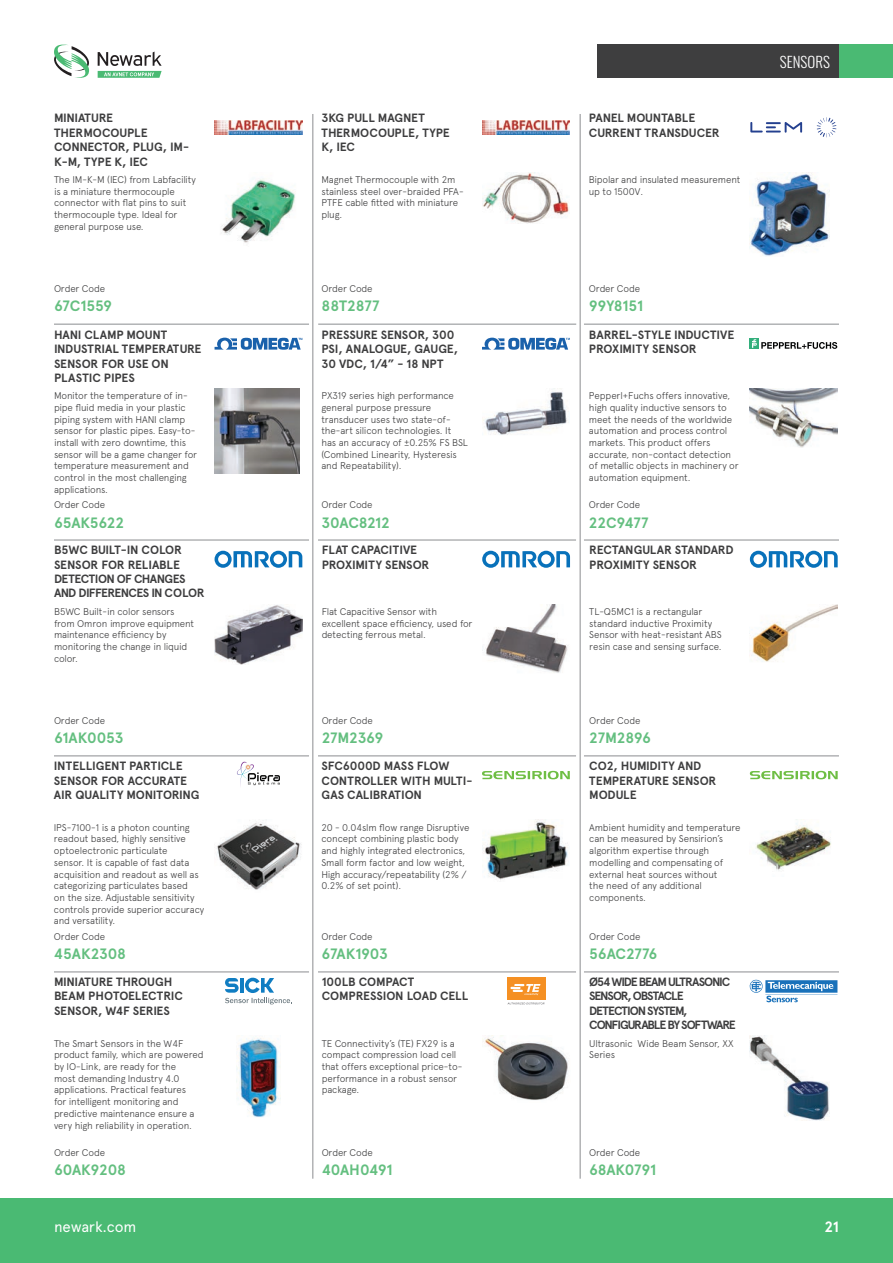
<style>
.page{position:relative;width:893px;height:1263px;background:#fff}
.page>*{position:absolute;margin:0;border:0;box-sizing:border-box;transform-origin:0 0}
.t1{font:700 15px "Apercu Avnet";letter-spacing:-.01em;color:#64bf80}
.t2{font:15px "Apercu Avnet";letter-spacing:-.01em;color:#fff}
.t3{font:300 15px "Oswald";color:#fff}
.t4{font:700 15px "Apercu Avnet";color:#fff}
.t5{font:700 12px/14.4px "Apercu Avnet";letter-spacing:-.015em;color:#3e3e3f}
.t6{font:700 12px/14.4px "Apercu Avnet";letter-spacing:-.085em;color:#3e3e3f}
.t7{font:300 9.75px/11.7px "Apercu Avnet";letter-spacing:-.015em;color:#3e3e3f}
</style>
<div class="page">
<div style="left:0;top:1198px;width:893px;height:65px;background:#4aba73"></div>
<svg style="left:54px;top:45px;width:35px;height:33px"></svg>
<svg style="left:98px;top:52px;width:64px;height:26px"></svg>
<div style="left:838px;top:45px;width:55px;height:33px;background:#4aba73"></div>
<div style="left:597px;top:45px;width:242px;height:33px;background:#3e3e3f"></div>
<hr style="left:580px;top:114px;width:1px;height:1065px;background:#8b8d90">
<hr style="left:313px;top:114px;width:1px;height:1065px;background:#8b8d90">
<hr style="left:54px;top:324px;width:255px;height:1px;background:#8b8d90">
<hr style="left:54px;top:540px;width:255px;height:1px;background:#8b8d90">
<hr style="left:54px;top:756px;width:255px;height:1px;background:#8b8d90">
<hr style="left:54px;top:972px;width:255px;height:1px;background:#8b8d90">
<hr style="left:318px;top:324px;width:258px;height:1px;background:#8b8d90">
<hr style="left:318px;top:540px;width:258px;height:1px;background:#8b8d90">
<hr style="left:318px;top:756px;width:258px;height:1px;background:#8b8d90">
<hr style="left:318px;top:972px;width:258px;height:1px;background:#8b8d90">
<hr style="left:584px;top:324px;width:255px;height:1px;background:#8b8d90">
<hr style="left:584px;top:540px;width:255px;height:1px;background:#8b8d90">
<hr style="left:584px;top:756px;width:255px;height:1px;background:#8b8d90">
<hr style="left:584px;top:972px;width:255px;height:1px;background:#8b8d90">
<img style="left:221px;top:179px;width:74px;height:64px">
<img style="left:215px;top:120px;width:87px;height:14px">
<img style="left:482px;top:172px;width:88px;height:51px">
<img style="left:482px;top:120px;width:88px;height:14px">
<img style="left:749px;top:172px;width:81px;height:84px">
<svg style="left:750px;top:122px;width:52px;height:11px"></svg>
<svg style="left:817px;top:117px;width:19px;height:20px"></svg>
<img style="left:215px;top:388px;width:85px;height:85px">
<svg style="left:215px;top:338px;width:87px;height:12px"></svg>
<img style="left:482px;top:388px;width:86px;height:47px">
<svg style="left:482px;top:338px;width:88px;height:12px"></svg>
<img style="left:749px;top:388px;width:88px;height:59px">
<div style="left:749px;top:338px;width:10px;height:11px;background:#33af7c"></div>
<svg style="left:752px;top:339px;width:85px;height:10px"></svg>
<img style="left:215px;top:605px;width:87px;height:60px">
<svg style="left:215px;top:551px;width:87px;height:17px"></svg>
<img style="left:482px;top:604px;width:86px;height:69px">
<svg style="left:482px;top:551px;width:88px;height:17px"></svg>
<img style="left:750px;top:604px;width:88px;height:58px">
<svg style="left:750px;top:551px;width:88px;height:17px"></svg>
<img style="left:216px;top:823px;width:86px;height:67px">
<svg style="left:237px;top:762px;width:43px;height:24px"></svg>
<img style="left:482px;top:820px;width:86px;height:60px">
<svg style="left:482px;top:771px;width:88px;height:8px"></svg>
<img style="left:756px;top:823px;width:75px;height:48px">
<svg style="left:750px;top:771px;width:88px;height:8px"></svg>
<img style="left:236px;top:1038px;width:45px;height:79px">
<svg style="left:225px;top:978px;width:67px;height:26px"></svg>
<img style="left:482px;top:1037px;width:86px;height:63px">
<div style="left:507px;top:978px;width:39px;height:22px;background:#f59023"></div>
<svg style="left:510px;top:984px;width:30px;height:11px"></svg>
<svg style="left:507px;top:1002px;width:38px;height:2px"></svg>
<img style="left:750px;top:1036px;width:80px;height:84px">
<svg style="left:750px;top:980px;width:87px;height:22px"></svg>
<h1 class="t3" style="left:780px;top:48px;width:15px">SENSORS</h1>
<p class="t5" style="left:54px;top:110px;width:137px">MINIATURE<br>THERMOCOUPLE<br>CONNECTOR, PLUG, IM-<br>K-M, TYPE K, IEC</p>
<p class="t7" style="left:54px;top:173px;width:143px">The IM-K-M (IEC) from Labfacility is a miniature thermocouple connector with flat pins to suit thermocouple type. Ideal for general purpose use.</p>
<p class="t5" style="left:321px;top:110px;width:130px">3KG PULL MAGNET<br>THERMOCOUPLE, TYPE<br>K, IEC</p>
<p class="t7" style="left:321px;top:173px;width:144px">Magnet Thermocouple with 2m stainless steel over-braided PFA-<br>PTFE cable fitted with miniature plug.</p>
<p class="t5" style="left:589px;top:110px;width:132px">PANEL MOUNTABLE<br>CURRENT TRANSDUCER</p>
<p class="t7" style="left:589px;top:173px;width:153px">Bipolar and insulated measurement up to 1500V.</p>
<p class="t7" style="left:54px;top:282px;width:53px">Order Code</p>
<p class="t7" style="left:321px;top:282px;width:53px">Order Code</p>
<p class="t7" style="left:589px;top:282px;width:53px">Order Code</p>
<h1 class="t1" style="left:54px;top:295px;width:60px">67C1559</h1>
<h1 class="t1" style="left:321px;top:295px;width:60px">88T2877</h1>
<h1 class="t1" style="left:589px;top:295px;width:56px">99Y8151</h1>
<p class="t5" style="left:54px;top:326px;width:149px">HANI CLAMP MOUNT<br>INDUSTRIAL TEMPERATURE<br>SENSOR FOR USE ON<br>PLASTIC PIPES</p>
<p class="t7" style="left:54px;top:389px;width:145px">Monitor the temperature of in&shy;pipe fluid media in your plastic piping system with HANI clamp sensor for plastic pipes. Easy-to&shy;install with zero downtime, this sensor will be a game changer for temperature measurement and control in the most challenging applications.</p>
<h1 class="t1" style="left:54px;top:511px;width:72px">65AK5622</h1>
<p class="t7" style="left:54px;top:498px;width:53px">Order Code</p>
<p class="t5" style="left:321px;top:326px;width:138px">PRESSURE SENSOR, 300<br>PSI, ANALOGUE, GAUGE,<br>30 VDC, 1/4” - 18 NPT</p>
<p class="t7" style="left:321px;top:389px;width:148px">PX319 series high performance general purpose pressure transducer uses two state-of&shy;the-art silicon technologies. It has an accuracy of ±0.25% FS BSL (Combined Linearity, Hysteresis and Repeatability).</p>
<p class="t7" style="left:321px;top:498px;width:53px">Order Code</p>
<h1 class="t1" style="left:321px;top:511px;width:70px">30AC8212</h1>
<p class="t5" style="left:589px;top:326px;width:147px">BARREL-STYLE INDUCTIVE<br>PROXIMITY SENSOR</p>
<p class="t7" style="left:589px;top:389px;width:151px">Pepperl+Fuchs offers innovative, high quality inductive sensors to meet the needs of the worldwide automation and process control markets. This product offers accurate, non-contact detection of metallic objects in machinery or automation equipment.</p>
<h1 class="t1" style="left:589px;top:511px;width:61px">22C9477</h1>
<p class="t7" style="left:589px;top:498px;width:53px">Order Code</p>
<p class="t5" style="left:54px;top:542px;width:152px">B5WC BUILT-IN COLOR<br>SENSOR FOR RELIABLE<br>DETECTION OF CHANGES<br>AND DIFFERENCES IN COLOR</p>
<p class="t7" style="left:54px;top:605px;width:142px">B5WC Built-in color sensors from Omron improve equipment maintenance efficiency by monitoring the change in liquid color.</p>
<p class="t5" style="left:322px;top:542px;width:109px">FLAT CAPACITIVE<br>PROXIMITY SENSOR</p>
<p class="t7" style="left:322px;top:605px;width:152px">Flat Capacitive Sensor with excellent space efficiency, used for detecting ferrous metal.</p>
<p class="t5" style="left:589px;top:542px;width:146px">RECTANGULAR STANDARD<br>PROXIMITY SENSOR</p>
<p class="t7" style="left:589px;top:605px;width:134px">TL-Q5MC1 is a rectangular standard inductive Proximity<br>Sensor with heat-resistant ABS resin case and sensing surface.</p>
<p class="t7" style="left:54px;top:714px;width:53px">Order Code</p>
<p class="t7" style="left:322px;top:714px;width:53px">Order Code</p>
<p class="t7" style="left:589px;top:714px;width:53px">Order Code</p>
<h1 class="t1" style="left:54px;top:727px;width:71px">61AK0053</h1>
<h1 class="t1" style="left:322px;top:727px;width:63px">27M2369</h1>
<h1 class="t1" style="left:589px;top:727px;width:63px">27M2896</h1>
<p class="t5" style="left:54px;top:758px;width:147px">INTELLIGENT PARTICLE<br>SENSOR FOR ACCURATE<br>AIR QUALITY MONITORING</p>
<p class="t7" style="left:54px;top:820px;width:152px">IPS-7100-1 is a photon counting readout based, highly sensitive optoelectronic particulate<br>sensor. It is capable of fast data acquisition and readout as well as categorizing particulates based<br>on the size. Adjustable sensitivity controls provide superior accuracy and versatility.</p>
<h1 class="t1" style="left:54px;top:943px;width:74px">45AK2308</h1>
<p class="t7" style="left:54px;top:930px;width:53px">Order Code</p>
<p class="t5" style="left:321px;top:758px;width:153px">SFC6000D MASS FLOW<br>CONTROLLER WITH MULTI-<br>GAS CALIBRATION</p>
<p class="t7" style="left:321px;top:820px;width:149px">20 - 0.04slm flow range Disruptive concept combining plastic body and highly integrated electronics,<br>Small form factor and low weight,<br>High accuracy/repeatability (2% /<br>0.2% of set point).</p>
<p class="t5" style="left:589px;top:758px;width:129px">CO2, HUMIDITY AND<br>TEMPERATURE SENSOR<br>MODULE</p>
<p class="t7" style="left:589px;top:820px;width:153px">Ambient humidity and temperature can be measured by Sensirion’s algorithm expertise through modelling and compensating of external heat sources without<br>the need of any additional components.</p>
<p class="t7" style="left:321px;top:930px;width:53px">Order Code</p>
<p class="t7" style="left:589px;top:930px;width:53px">Order Code</p>
<h1 class="t1" style="left:321px;top:943px;width:68px">67AK1903</h1>
<h1 class="t1" style="left:589px;top:943px;width:70px">56AC2776</h1>
<p class="t5" style="left:54px;top:974px;width:130px">MINIATURE THROUGH<br>BEAM PHOTOELECTRIC<br>SENSOR, W4F SERIES</p>
<p class="t7" style="left:54px;top:1036px;width:151px">The Smart Sensors in the W4F product family, which are powered by IO-Link, are ready for the<br>most demanding Industry 4.0 applications. Practical features<br>for intelligent monitoring and predictive maintenance ensure a very high reliability in operation.</p>
<h1 class="t1" style="left:54px;top:1158px;width:73px">60AK9208</h1>
<p class="t7" style="left:54px;top:1146px;width:53px">Order Code</p>
<p class="t5" style="left:322px;top:974px;width:148px">100LB COMPACT<br>COMPRESSION LOAD CELL</p>
<p class="t7" style="left:322px;top:1036px;width:142px">TE Connectivity’s (TE) FX29 is a compact compression load cell that offers exceptional price-to&shy;performance in a robust sensor package.</p>
<p class="t7" style="left:322px;top:1146px;width:53px">Order Code</p>
<h1 class="t1" style="left:322px;top:1158px;width:73px">40AH0491</h1>
<p class="t6" style="left:589px;top:974px;width:148px">Ø54 WIDE BEAM ULTRASONIC<br>SENSOR, OBSTACLE<br>DETECTION SYSTEM,<br>CONFIGURABLE BY SOFTWARE</p>
<p class="t7" style="left:589px;top:1036px;width:146px">Ultrasonic Wide Beam Sensor, XX<br>Series</p>
<p class="t7" style="left:589px;top:1146px;width:53px">Order Code</p>
<h1 class="t1" style="left:589px;top:1158px;width:69px">68AK0791</h1>
<h1 class="t2" style="left:54px;top:1215px;width:84px">newark.com</h1>
<h1 class="t4" style="left:825px;top:1215px;width:16px">21</h1>
</div>
